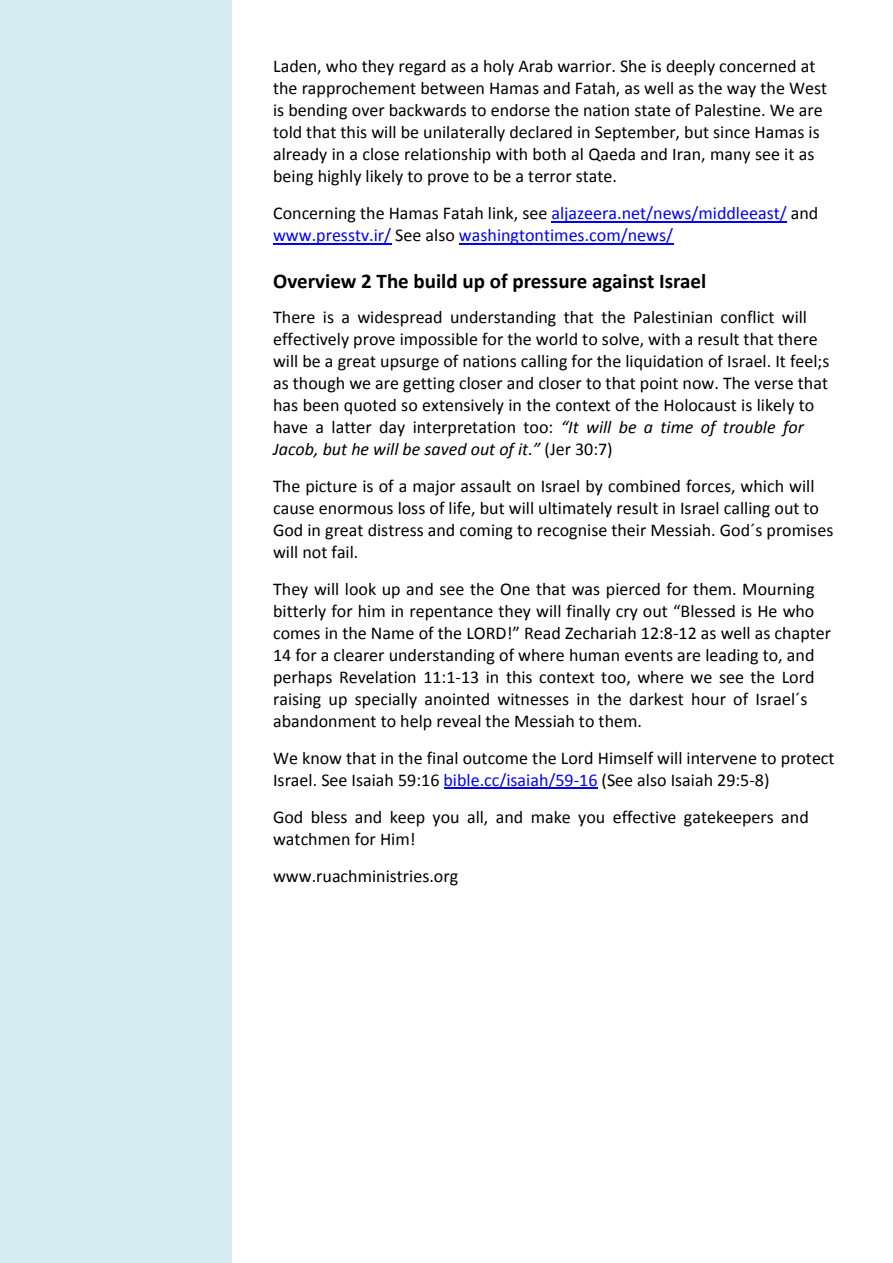
<style>
.page{position:relative;width:893px;height:1263px;background:#fff}
.page>*{position:absolute;margin:0;border:0;box-sizing:border-box;transform-origin:0 0}
.t1{font:700 21px "Calibri";color:#000}
.t2{font:18px/22px "Calibri";color:#000}
.t3{font:18px/22px "Calibri";color:#00f}
.s1{color:#000}
.s2{font-style:italic}
.s3{color:#00f}
</style>
<div class="page">
<div style="left:0;top:0;width:231px;height:1263px;background:#d6ecf3"></div>
<hr style="left:551px;top:221px;width:236px;height:1px;background:#00f">
<hr style="left:273px;top:243px;width:118px;height:1px;background:#00f">
<hr style="left:459px;top:243px;width:214px;height:1px;background:#00f">
<hr style="left:443px;top:788px;width:154px;height:1px;background:#00f">
<p class="t2" style="left:273px;top:56px;width:556px">Laden, who they regard as a holy Arab warrior. She is deeply concerned at the rapprochement between Hamas and Fatah, as well as the way the West is bending over backwards to endorse the nation state of Palestine. We are told that this will be unilaterally declared in September, but since Hamas is already in a close relationship with both al Qaeda and Iran, many see it as being highly likely to prove to be a terror state.</p>
<p class="t3" style="left:273px;top:203px;width:547px"><span class="s1">Concerning the Hamas Fatah link, see</span> aljazeera.net/news/middleeast/ <span class="s1">and </span>www.presstv.ir/ <span class="s1">See also</span> washingtontimes.com/news/</p>
<p class="t1" style="left:273px;top:272px;width:435px">Overview 2 The build up of pressure against Israel</p>
<p class="t2" style="left:273px;top:307px;width:558px">There is a widespread understanding that the Palestinian conflict will effectively prove impossible for the world to solve, with a result that there will be a great upsurge of nations calling for the liquidation of Israel. It feel;s as though we are getting closer and closer to that point now. The verse that has been quoted so extensively in the context of the Holocaust is likely to have a latter day interpretation too: <span class="s2">“It will be a time of trouble for Jacob, but he will be saved out of it.”</span> (Jer 30:7)</p>
<p class="t2" style="left:273px;top:476px;width:562px">The picture is of a major assault on Israel by combined forces, which will cause enormous loss of life, but will ultimately result in Israel calling out to God in great distress and coming to recognise their Messiah. God´s promises will not fail.</p>
<p class="t2" style="left:273px;top:579px;width:559px">They will look up and see the One that was pierced for them. Mourning bitterly for him in repentance they will finally cry out “Blessed is He who comes in the Name of the LORD!” Read Zechariah 12:8-12 as well as chapter 14 for a clearer understanding of where human events are leading to, and perhaps Revelation 11:1-13 in this context too, where we see the Lord raising up specially anointed witnesses in the darkest hour of Israel´s abandonment to help reveal the Messiah to them.</p>
<p class="t2" style="left:273px;top:748px;width:563px">We know that in the final outcome the Lord Himself will intervene to protect<br>Israel. See Isaiah 59:16 <span class="s3">bible.cc/isaiah/59-16</span> (See also Isaiah 29:5-8)</p>
<p class="t2" style="left:273px;top:807px;width:537px">God bless and keep you all, and make you effective gatekeepers and watchmen for Him!</p>
<p class="t2" style="left:273px;top:866px;width:187px">www.ruachministries.org</p>
</div>
